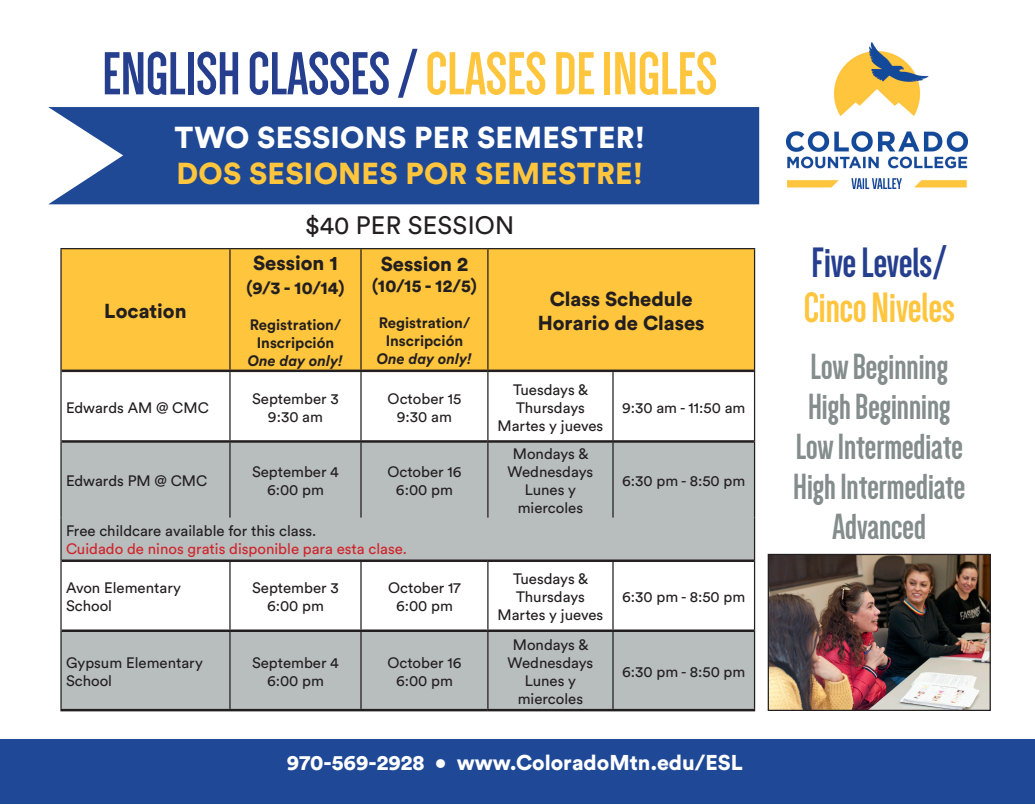
<style>
.page{position:relative;width:1035px;height:810px;background:#fff}
.page>*{position:absolute;margin:0;border:0;box-sizing:border-box;transform-origin:0 0}
.t1{font:700 62.5px "Dense";color:#253f8e}
.t2{font:700 43.75px/45px "Dense";color:#fec53d}
.t3{font:700 37.5px "Dense";color:#848c8c}
.t4{font:900 30px/36px "Circular Std";letter-spacing:.01em;color:#fff}
.t5{font:25px "Circular Std";letter-spacing:.01em;color:#231f20}
.t6{font:900 21.25px "Circular Std";color:#fff}
.t7{font:900 20px "Circular Std";color:#231f20}
.t8{font:900 17.5px "Circular Std";letter-spacing:.015em;color:#231f20}
.t9{font:15px/18px "Circular Std";color:#231f20;text-align:center}
.t10{font:700 15px/18px "Circular Std";color:#231f20;text-align:center}
.t11{font:15px "Circular Std";color:#d1232a}
.t12{font:italic 700 15px "Circular Std";color:#231f20}
.s1{color:#fec53d}
.s2{color:#253f8e}
</style>
<div class="page">
<div style="left:48px;top:107px;width:711px;height:97px;background:#1f4895"></div>
<img style="left:786px;top:42px;width:181px;height:147px">
<div style="left:62px;top:249px;width:692px;height:121px;background:#fec53d"></div>
<svg style="left:62px;top:443px;width:692px;height:266px;fill:#b8bdbd"></svg>
<hr style="left:60px;top:248px;width:170px;height:1px;background:#231f20">
<hr style="left:60px;top:249px;width:2px;height:122px;background:#231f20">
<hr style="left:230px;top:248px;width:131px;height:1px;background:#231f20">
<hr style="left:229px;top:249px;width:2px;height:121px;background:#231f20">
<hr style="left:361px;top:248px;width:127px;height:1px;background:#231f20">
<hr style="left:360px;top:249px;width:2px;height:121px;background:#231f20">
<hr style="left:488px;top:248px;width:125px;height:1px;background:#231f20">
<hr style="left:487px;top:249px;width:2px;height:121px;background:#231f20">
<hr style="left:613px;top:248px;width:142px;height:1px;background:#231f20">
<hr style="left:754px;top:249px;width:1px;height:122px;background:#231f20">
<hr style="left:229px;top:372px;width:2px;height:68px;background:#231f20">
<hr style="left:360px;top:372px;width:2px;height:68px;background:#231f20">
<hr style="left:487px;top:372px;width:2px;height:68px;background:#231f20">
<hr style="left:612px;top:372px;width:2px;height:68px;background:#231f20">
<hr style="left:60px;top:441px;width:2px;height:77px;background:#231f20">
<hr style="left:229px;top:443px;width:2px;height:75px;background:#231f20">
<hr style="left:360px;top:443px;width:2px;height:75px;background:#231f20">
<hr style="left:487px;top:443px;width:2px;height:75px;background:#231f20">
<hr style="left:612px;top:443px;width:2px;height:75px;background:#231f20">
<hr style="left:754px;top:441px;width:1px;height:77px;background:#231f20">
<hr style="left:60px;top:518px;width:2px;height:43px;background:#231f20">
<hr style="left:754px;top:518px;width:1px;height:43px;background:#231f20">
<hr style="left:60px;top:561px;width:2px;height:70px;background:#231f20">
<hr style="left:229px;top:562px;width:2px;height:67px;background:#231f20">
<hr style="left:360px;top:562px;width:2px;height:67px;background:#231f20">
<hr style="left:487px;top:562px;width:2px;height:67px;background:#231f20">
<hr style="left:612px;top:562px;width:2px;height:67px;background:#231f20">
<hr style="left:754px;top:561px;width:1px;height:70px;background:#231f20">
<hr style="left:60px;top:631px;width:2px;height:78px;background:#231f20">
<hr style="left:229px;top:632px;width:2px;height:77px;background:#231f20">
<hr style="left:360px;top:632px;width:2px;height:77px;background:#231f20">
<hr style="left:487px;top:632px;width:2px;height:77px;background:#231f20">
<hr style="left:612px;top:632px;width:2px;height:77px;background:#231f20">
<hr style="left:754px;top:631px;width:1px;height:78px;background:#231f20">
<hr style="left:60px;top:371px;width:2px;height:70px;background:#231f20">
<hr style="left:754px;top:371px;width:1px;height:70px;background:#231f20">
<hr style="left:62px;top:370px;width:168px;height:2px;background:#231f20">
<hr style="left:230px;top:370px;width:131px;height:2px;background:#231f20">
<hr style="left:361px;top:370px;width:127px;height:2px;background:#231f20">
<hr style="left:488px;top:370px;width:125px;height:2px;background:#231f20">
<hr style="left:613px;top:370px;width:141px;height:2px;background:#231f20">
<hr style="left:62px;top:440px;width:168px;height:3px;background:#231f20">
<hr style="left:230px;top:440px;width:131px;height:3px;background:#231f20">
<hr style="left:361px;top:440px;width:127px;height:3px;background:#231f20">
<hr style="left:488px;top:440px;width:125px;height:3px;background:#231f20">
<hr style="left:613px;top:440px;width:141px;height:3px;background:#231f20">
<hr style="left:62px;top:560px;width:168px;height:2px;background:#231f20">
<hr style="left:230px;top:560px;width:131px;height:2px;background:#231f20">
<hr style="left:361px;top:560px;width:127px;height:2px;background:#231f20">
<hr style="left:488px;top:560px;width:125px;height:2px;background:#231f20">
<hr style="left:613px;top:560px;width:141px;height:2px;background:#231f20">
<hr style="left:62px;top:629px;width:168px;height:3px;background:#231f20">
<hr style="left:230px;top:629px;width:131px;height:3px;background:#231f20">
<hr style="left:361px;top:629px;width:127px;height:3px;background:#231f20">
<hr style="left:488px;top:629px;width:125px;height:3px;background:#231f20">
<hr style="left:613px;top:629px;width:141px;height:3px;background:#231f20">
<hr style="left:60px;top:709px;width:170px;height:2px;background:#231f20">
<hr style="left:230px;top:709px;width:131px;height:2px;background:#231f20">
<hr style="left:361px;top:709px;width:127px;height:2px;background:#231f20">
<hr style="left:488px;top:709px;width:125px;height:2px;background:#231f20">
<hr style="left:613px;top:709px;width:142px;height:2px;background:#231f20">
<img style="left:770px;top:556px;width:219px;height:153px">
<div style="left:768px;top:554px;width:223px;height:157px;border:1px solid #231f20"></div>
<div style="left:0;top:739px;width:1035px;height:64px;background:#1f4896"></div>
<p class="t1" style="left:102px;top:43px;width:616px">ENGLISH CLASSES / <span class="s1">CLASES DE INGLES</span></p>
<p class="t4" style="left:175px;top:119px;width:472px">TWO SESSIONS PER SEMESTER!<br><span class="s1">DOS SESIONES POR SEMESTRE!</span></p>
<p class="t5" style="left:305px;top:210px;width:211px">$40 PER SESSION</p>
<p class="t7" style="left:104px;top:297px;width:84px">Location</p>
<p class="t7" style="left:253px;top:249px;width:86px">Session 1</p>
<p class="t8" style="left:246px;top:276px;width:100px">(9/3 - 10/14)</p>
<p class="t10" style="left:250px;top:315px;width:93px">Registration/<br>Inscripción</p>
<p class="t12" style="left:248px;top:351px;width:97px">One day only!</p>
<p class="t7" style="left:381px;top:251px;width:89px">Session 2</p>
<p class="t8" style="left:372px;top:275px;width:106px">(10/15 - 12/5)</p>
<p class="t10" style="left:379px;top:314px;width:93px">Registration/<br>Inscripción</p>
<p class="t12" style="left:377px;top:349px;width:97px">One day only!</p>
<p class="t7" style="left:550px;top:285px;width:145px">Class Schedule</p>
<p class="t7" style="left:538px;top:309px;width:168px">Horario de Clases</p>
<p class="t9" style="left:66px;top:398px;width:144px">Edwards AM @ CMC</p>
<p class="t9" style="left:252px;top:389px;width:88px">September 3<br>9:30 am</p>
<p class="t9" style="left:388px;top:389px;width:75px">October 15<br>9:30 am</p>
<p class="t9" style="left:513px;top:380px;width:77px;text-align:left">Tuesdays &amp;<br>Thursdays</p>
<p class="t9" style="left:498px;top:416px;width:107px">Martes y jueves</p>
<p class="t9" style="left:66px;top:471px;width:143px">Edwards PM @ CMC</p>
<p class="t9" style="left:252px;top:462px;width:88px">September 4</p>
<p class="t9" style="left:267px;top:480px;width:58px">6:00 pm</p>
<p class="t9" style="left:387px;top:462px;width:76px">October 16</p>
<p class="t9" style="left:396px;top:480px;width:58px">6:00 pm</p>
<p class="t9" style="left:508px;top:444px;width:87px">Mondays &amp;<br>Wednesdays</p>
<p class="t9" style="left:518px;top:480px;width:67px">Lunes y miercoles</p>
<p class="t9" style="left:66px;top:522px;width:252px">Free childcare available for this class.</p>
<p class="t11" style="left:66px;top:540px;width:342px">Cuidado de ninos gratis disponible para esta clase.</p>
<p class="t9" style="left:66px;top:578px;width:116px;text-align:left">Avon Elementary<br>School</p>
<p class="t9" style="left:252px;top:578px;width:88px">September 3</p>
<p class="t9" style="left:388px;top:578px;width:74px">October 17<br>6:00 pm</p>
<p class="t9" style="left:498px;top:569px;width:107px">Tuesdays &amp;<br>Thursdays<br>Martes y jueves</p>
<p class="t9" style="left:267px;top:596px;width:58px">6:00 pm</p>
<p class="t9" style="left:66px;top:653px;width:138px;text-align:left">Gypsum Elementary<br>School</p>
<p class="t9" style="left:252px;top:653px;width:88px">September 4<br>6:00 pm</p>
<p class="t9" style="left:387px;top:653px;width:76px">October 16</p>
<p class="t9" style="left:396px;top:671px;width:58px">6:00 pm</p>
<p class="t9" style="left:508px;top:635px;width:87px">Mondays &amp;<br>Wednesdays</p>
<p class="t9" style="left:518px;top:671px;width:67px">Lunes y miercoles</p>
<p class="t9" style="left:622px;top:398px;width:125px">9:30 am - 11:50 am</p>
<p class="t9" style="left:622px;top:471px;width:125px">6:30 pm - 8:50 pm</p>
<p class="t9" style="left:622px;top:587px;width:125px">6:30 pm - 8:50 pm</p>
<p class="t9" style="left:622px;top:662px;width:125px">6:30 pm - 8:50 pm</p>
<p class="t6" style="left:287px;top:748px;width:457px">970-569-2928 • www.ColoradoMtn.edu/ESL</p>
<p class="t2" style="left:804px;top:241px;width:153px"><span class="s2">Five Levels/<br></span>Cinco Niveles</p>
<p class="t3" style="left:811px;top:348px;width:139px">Low Beginning</p>
<p class="t3" style="left:808px;top:388px;width:144px">High Beginning</p>
<p class="t3" style="left:796px;top:428px;width:169px">Low Intermediate</p>
<p class="t3" style="left:793px;top:468px;width:174px">High Intermediate</p>
<p class="t3" style="left:833px;top:508px;width:95px">Advanced</p>
</div>
